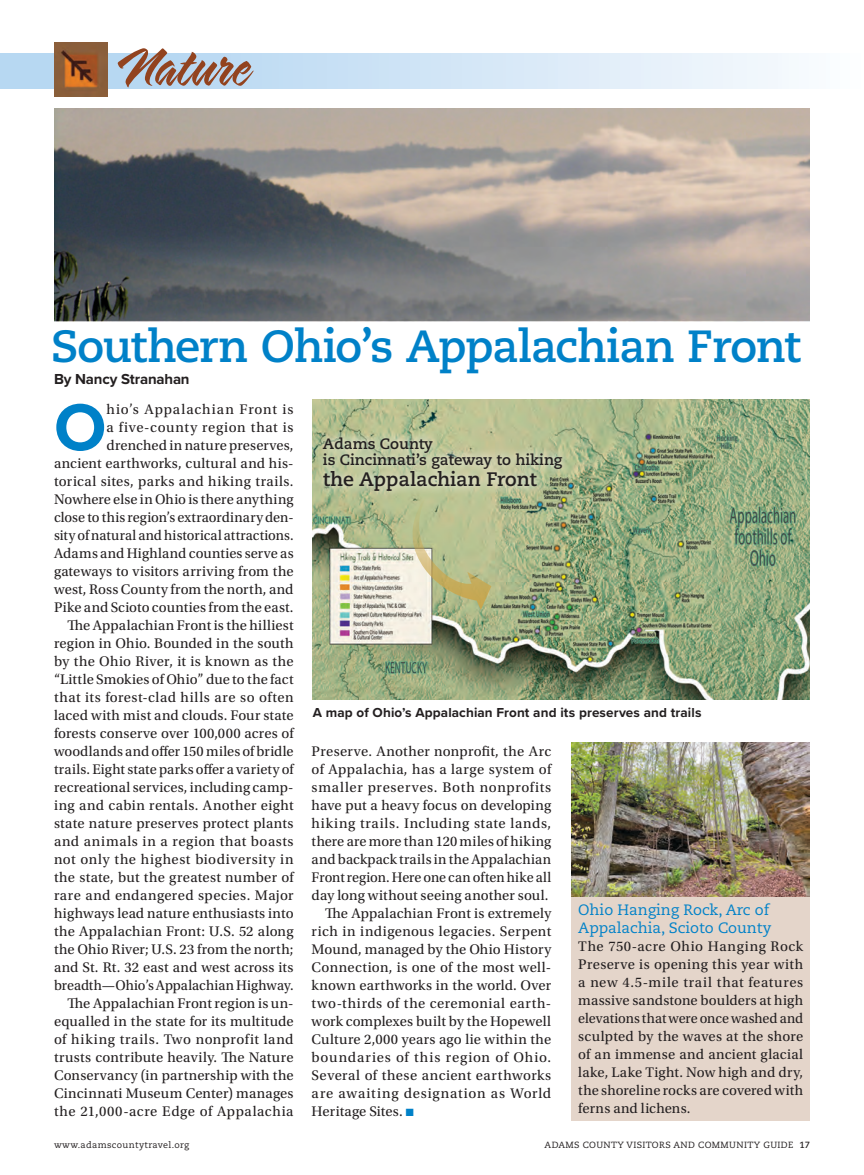
<style>
.page{position:relative;width:864px;height:1175px;background:#fff}
.page>*{position:absolute;margin:0;border:0;box-sizing:border-box;transform-origin:0 0}
.Body_P1{font:700 68.55px "Proxima Nova";color:#0081c8}
.PAGE_HEADER{font:65.4px "Sarah Script";letter-spacing:-.015em;color:#92431f}
.Headline{font:700 45px "Caecilia LT Pro 75";letter-spacing:-.03em;color:#0081c8}
.t1{font:700 19.5px "Caecilia LT Pro 75";color:#231f20}
.subhead{font:15px/18px "Caecilia LT Pro 55 Roman";color:#0081c8}
.t2{font:700 15px "Caecilia LT Pro 75";color:#231f20}
.ByLine{font:700 15px "Proxima Nova";letter-spacing:-.01em;color:#231f20}
.Body{font:14.7px/18px "Utopia Std";letter-spacing:.015em;color:#231f20;text-align:justify}
.Body_P1-2{font:14.7px/18px "Utopia Std";letter-spacing:.015em;color:#231f20;text-align:right}
.Body_1{font:14.7px/18px "Utopia Std";letter-spacing:.01em;color:#231f20;text-align:justify}
.t3{font:700 13.5px "Proxima Nova";letter-spacing:.01em;color:#231f20}
.t4{font:9px "Caecilia LT Pro 55 Roman";letter-spacing:.04em;color:#231f20}
.s1{color:#0081c8}
.s2{font-family:"Caecilia LT Pro 75";font-weight:700}
</style>
<div class="page">
<div style="left:572px;top:742px;width:238px;height:378px;background:#e4d5ca"></div>
<img style="left:54px;top:108px;width:756px;height:213px">
<div style="left:0;top:53px;width:864px;height:35px;background:linear-gradient(to right,#abd1f0,#f9fbfe)"></div>
<img style="left:54px;top:43px;width:54px;height:54px">
<img style="left:313px;top:399px;width:497px;height:301px">
<img style="left:572px;top:742px;width:238px;height:154px">
<svg style="left:314px;top:428px;width:257px;height:72px;background:#bdc59d"></svg>
<svg style="left:411px;top:495px;width:80px;height:115px;background:#bfc292"></svg>
<p class="PAGE_HEADER" style="left:119px;top:31px;width:136px">Nature</p>
<p class="Headline" style="left:51px;top:316px;width:751px">Southern Ohio’s Appalachian Front</p>
<p class="ByLine" style="left:54px;top:367px;width:137px">By Nancy Stranahan</p>
<p class="Body_P1-2" style="left:54px;top:401px;width:241px">hio’s Appalachian Front is<br>a five-county region that is drenched in nature preserves,<br>ancient earthworks, cultural and his&shy;torical sites, parks and hiking trails.<br>Nowhere else in Ohio is there anything close to this region’s extraordinary den&shy;sity of natural and historical attractions.<br>Adams and Highland counties serve as gateways to visitors arriving from the west, Ross County from the north, and Pike and Scioto counties from the east.</p>
<p class="Body" style="left:54px;top:617px;width:241px;text-indent:14px">The Appalachian Front is the hilliest region in Ohio. Bounded in the south by the Ohio River, it is known as the “Little Smokies of Ohio” due to the fact that its forest-clad hills are so often laced with mist and clouds. Four state forests conserve over 100,000 acres of woodlands and offer 150 miles of bridle trails. Eight state parks offer a variety of recreational services, including camp&shy;ing and cabin rentals. Another eight state nature preserves protect plants and animals in a region that boasts not only the highest biodiversity in the state, but the greatest number of rare and endangered species. Major highways lead nature enthusiasts into the Appalachian Front: U.S. 52 along the Ohio River; U.S. 23 from the north; and St. Rt. 32 east and west across its breadth—Ohio’s Appalachian Highway.</p>
<p class="Body" style="left:54px;top:995px;width:241px;text-indent:14px">The Appalachian Front region is un&shy;equalled in the state for its multitude of hiking trails. Two nonprofit land trusts contribute heavily. The Nature Conservancy (in partnership with the Cincinnati Museum Center) manages the 21,000-acre Edge of Appalachia</p>
<p class="Body_P1" style="left:54px;top:376px;width:54px">O</p>
<p class="t2" style="left:323px;top:433px;width:112px">Adams County</p>
<p class="t2" style="left:323px;top:450px;width:241px">is Cincinnati’s gateway to hiking</p>
<p class="t1" style="left:323px;top:466px;width:215px">the Appalachian Front</p>
<p class="t3" style="left:313px;top:702px;width:390px">A map of Ohio’s Appalachian Front and its preserves and trails</p>
<p class="Body" style="left:312px;top:743px;width:241px">Preserve. Another nonprofit, the Arc of Appalachia, has a large system of smaller preserves. Both nonprofits have put a heavy focus on developing hiking trails. Including state lands, there are more than 120 miles of hiking and backpack trails in the Appalachian Front region. Here one can often hike all day long without seeing another soul.</p>
<p class="Body" style="left:312px;top:905px;width:241px;text-indent:13px">The Appalachian Front is extremely rich in indigenous legacies. Serpent Mound, managed by the Ohio History Connection, is one of the most well&shy;known earthworks in the world. Over two-thirds of the ceremonial earth&shy;work complexes built by the Hopewell Culture 2,000 years ago lie within the boundaries of this region of Ohio.<br>Several of these ancient earthworks are awaiting designation as World Heritage Sites. <span class="s1">■</span></p>
<p class="subhead" style="left:578px;top:900px;width:195px">Ohio Hanging Rock, Arc of<br>Appalachia, Scioto County</p>
<p class="Body_1" style="left:578px;top:937px;width:227px">The 750-acre Ohio Hanging Rock Preserve is opening this year with a new 4.5-mile trail that features massive sandstone boulders at high elevations that were once washed and sculpted by the waves at the shore of an immense and ancient glacial lake, Lake Tight. Now high and dry, the shoreline rocks are covered with ferns and lichens.</p>
<p class="t4" style="left:54px;top:1139px;width:137px">www.adamscountytravel.org</p>
<p class="t4" style="left:545px;top:1139px;width:267px">ADAMS COUNTY VISITORS AND COMMUNITY GUIDE <span class="s2">17</span></p>
</div>
